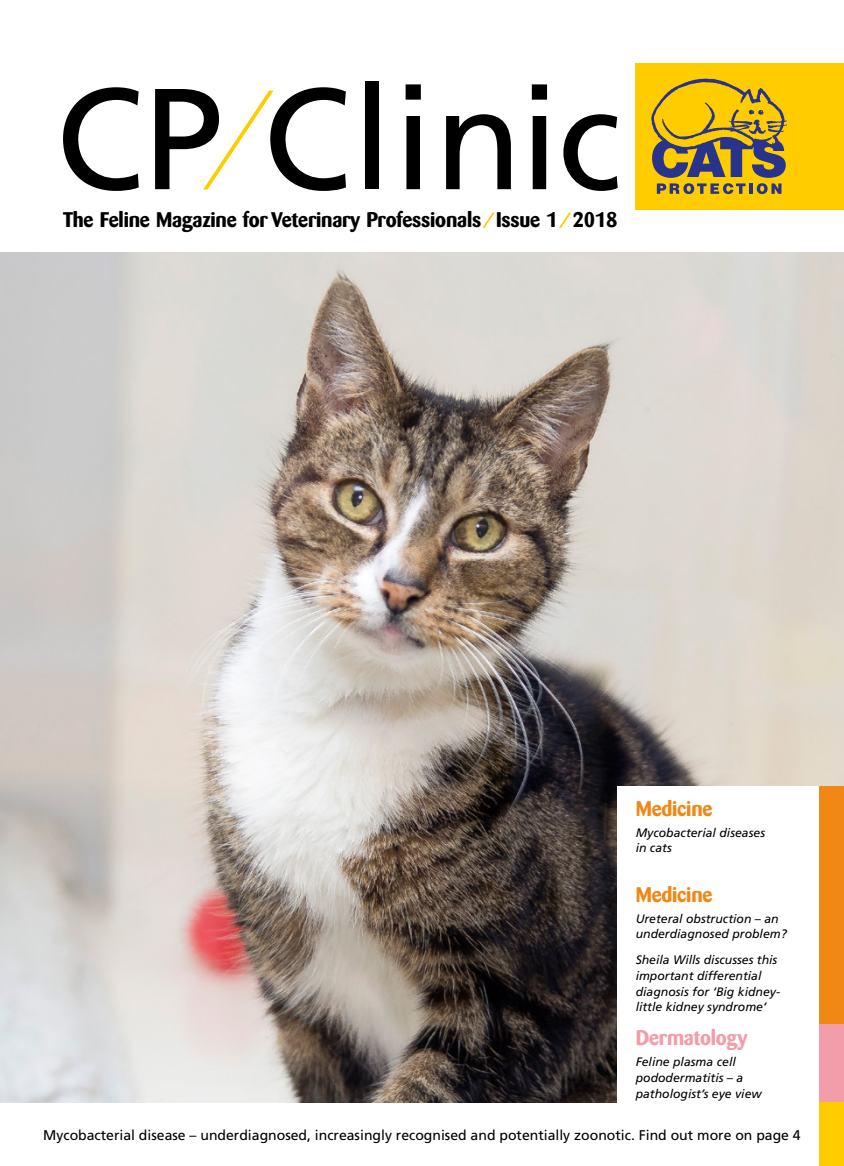
<style>
.page{position:relative;width:844px;height:1166px;background:#fff}
.page>*{position:absolute;margin:0;border:0;box-sizing:border-box;transform-origin:0 0}
.t1{font:700 21px "Barmeno BQ";letter-spacing:-.01em;color:#000}
.t2{font:700 21px "Barmeno BQ";letter-spacing:-.01em;color:#f18815}
.t3{font:700 21px "Barmeno BQ";letter-spacing:-.01em;color:#f39daa}
.t4{font:14px "Frutiger";color:#000}
.t5{font:italic 12.25px/15.8px "Frutiger";color:#000}
.s1{font-family:"COM4 t Fine";font-weight:400;color:#fc0}
</style>
<div class="page">
<div style="left:635px;top:63px;width:208px;height:146px;background:#fc0"></div>
<svg style="left:651px;top:78px;width:136px;height:116px"></svg>
<img style="left:0;top:252px;width:843px;height:851px">
<svg style="left:63px;top:87px;width:76px;height:104px"></svg>
<svg style="left:155px;top:87px;width:191px;height:104px"></svg>
<div style="left:365px;top:82px;width:14px;height:107px;background:#000"></div>
<svg style="left:405px;top:84px;width:15px;height:105px"></svg>
<svg style="left:446px;top:114px;width:64px;height:75px"></svg>
<svg style="left:531px;top:84px;width:16px;height:105px"></svg>
<svg style="left:563px;top:114px;width:54px;height:77px"></svg>
<svg style="left:482px;top:212px;width:13px;height:16px"></svg>
<svg style="left:559px;top:212px;width:12px;height:16px"></svg>
<div style="left:617px;top:786px;width:226px;height:380px;background:#fff"></div>
<div style="left:819px;top:786px;width:24px;height:80px;background:#f18815"></div>
<div style="left:819px;top:1023px;width:24px;height:80px;background:#f39daa"></div>
<div style="left:819px;top:1103px;width:24px;height:63px;background:#fc0"></div>
<div style="left:819px;top:865px;width:24px;height:80px;background:#f18815"></div>
<div style="left:819px;top:944px;width:24px;height:80px;background:#f18815"></div>
<h1 class="t1" style="left:63px;top:207px;width:556px">The Feline Magazine for Veterinary Professionals <span class="s1">/</span> Issue 1 <span class="s1">/</span> 2018</h1>
<h1 class="t2" style="left:635px;top:796px;width:78px">Medicine</h1>
<p class="t5" style="left:635px;top:824px;width:131px">Mycobacterial diseases in cats</p>
<h1 class="t2" style="left:635px;top:882px;width:78px">Medicine</h1>
<p class="t5" style="left:635px;top:910px;width:153px">Ureteral obstruction – an underdiagnosed problem?</p>
<p class="t5" style="left:635px;top:952px;width:146px">Sheila Wills discusses this important differential diagnosis for ‘Big kidney&shy;little kidney syndrome’</p>
<h1 class="t3" style="left:635px;top:1025px;width:113px">Dermatology</h1>
<p class="t5" style="left:635px;top:1054px;width:127px">Feline plasma cell pododermatitis – a pathologist’s eye view</p>
<p class="t4" style="left:43px;top:1127px;width:758px">Mycobacterial disease – underdiagnosed, increasingly recognised and potentially zoonotic. Find out more on page 4</p>
</div>
